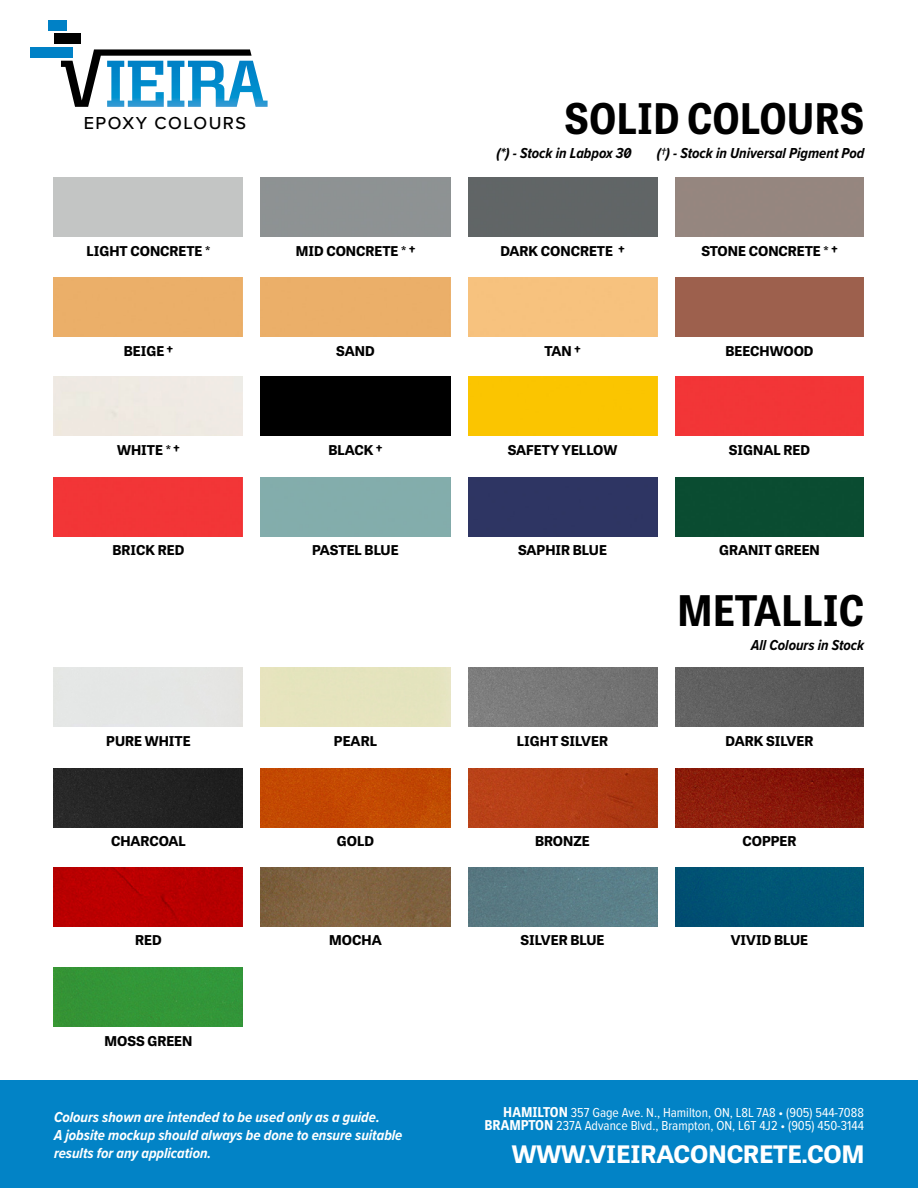
<style>
.page{position:relative;width:918px;height:1188px;background:#fff}
.page>*{position:absolute;margin:0;border:0;box-sizing:border-box;transform-origin:0 0}
.t1{font:700 42px "Tablet Gothic Narrow";color:#000}
.t2{font:700 24px "Tablet Gothic Wide";color:#fff}
.t3{font:500 18px "Proxima Nova";letter-spacing:.08em;color:#000}
.t4{font:italic 700 15px/18px "Proxima Nova Cond";color:#fff}
.t5{font:italic 700 15px "Proxima Nova Cond";color:#000}
.t6{font:700 13.5px "Tablet Gothic Wide";color:#000}
.t7{font:13.5px/13.5px "Proxima Nova Cond";color:#fff;text-align:right}
.s1{font-family:"Tablet Gothic Narrow";font-weight:700}
</style>
<div class="page">
<div style="left:0;top:1080px;width:918px;height:108px;background:#0283c6"></div>
<svg style="left:61px;top:49px;width:207px;height:58px"></svg>
<div style="left:49px;top:20px;width:18px;height:11px;background:#0081c6"></div>
<div style="left:54px;top:33px;width:27px;height:11px;background:#000"></div>
<div style="left:30px;top:47px;width:43px;height:11px;background:#0081c6"></div>
<div style="left:54px;top:278px;width:189px;height:59px;background:#ebaf69"></div>
<div style="left:54px;top:768px;width:189px;height:59px;background:#232323"></div>
<img style="left:54px;top:867px;width:189px;height:59px">
<div style="left:54px;top:477px;width:189px;height:59px;background:#f23537"></div>
<div style="left:54px;top:968px;width:189px;height:59px;background:#339637"></div>
<div style="left:261px;top:278px;width:189px;height:59px;background:#ebaf69"></div>
<img style="left:261px;top:768px;width:189px;height:59px">
<div style="left:261px;top:377px;width:189px;height:59px;background:#000"></div>
<img style="left:261px;top:867px;width:189px;height:59px">
<div style="left:468px;top:177px;width:189px;height:59px;background:#616566"></div>
<img style="left:468px;top:668px;width:189px;height:59px">
<img style="left:468px;top:768px;width:189px;height:59px">
<div style="left:468px;top:377px;width:189px;height:59px;background:#fbc500"></div>
<img style="left:468px;top:867px;width:189px;height:59px">
<div style="left:468px;top:477px;width:189px;height:59px;background:#2e3563"></div>
<img style="left:675px;top:668px;width:189px;height:59px">
<div style="left:675px;top:278px;width:189px;height:59px;background:#9d604d"></div>
<img style="left:675px;top:768px;width:189px;height:59px">
<div style="left:675px;top:377px;width:189px;height:59px;background:#f23537"></div>
<div style="left:675px;top:867px;width:189px;height:59px;background:#015474"></div>
<div style="left:675px;top:477px;width:189px;height:59px;background:#0a4c31"></div>
<h3 class="t3" style="left:84px;top:110px;width:164px">EPOXY COLOURS</h3>
<h1 class="t1" style="left:565px;top:90px;width:301px">SOLID COLOURS</h1>
<p class="t5" style="left:496px;top:142px;width:137px">(*) - Stock in Labpox 30</p>
<p class="t5" style="left:657px;top:142px;width:209px">(†) - Stock in Universal Pigment Pod</p>
<p class="t6" style="left:87px;top:241px;width:125px">LIGHT CONCRETE *</p>
<p class="t6" style="left:296px;top:241px;width:121px">MID CONCRETE * †</p>
<p class="t6" style="left:500px;top:241px;width:126px">DARK CONCRETE †</p>
<p class="t6" style="left:701px;top:241px;width:138px">STONE CONCRETE * †</p>
<p class="t6" style="left:124px;top:341px;width:51px">BEIGE †</p>
<p class="t6" style="left:336px;top:341px;width:40px">SAND</p>
<p class="t6" style="left:544px;top:341px;width:38px">TAN †</p>
<p class="t6" style="left:725px;top:341px;width:90px">BEECHWOOD</p>
<p class="t6" style="left:117px;top:440px;width:64px">WHITE * †</p>
<p class="t6" style="left:329px;top:440px;width:55px">BLACK †</p>
<p class="t6" style="left:508px;top:440px;width:111px">SAFETY YELLOW</p>
<p class="t6" style="left:729px;top:440px;width:83px">SIGNAL RED</p>
<p class="t6" style="left:112px;top:541px;width:74px">BRICK RED</p>
<p class="t6" style="left:312px;top:541px;width:88px">PASTEL BLUE</p>
<p class="t6" style="left:518px;top:541px;width:90px">SAPHIR BLUE</p>
<p class="t6" style="left:719px;top:541px;width:102px">GRANIT GREEN</p>
<h1 class="t1" style="left:677px;top:581px;width:189px">METALLIC</h1>
<p class="t5" style="left:751px;top:634px;width:115px">All Colours in Stock</p>
<p class="t6" style="left:106px;top:731px;width:86px">PURE WHITE</p>
<p class="t6" style="left:334px;top:731px;width:45px">PEARL</p>
<p class="t6" style="left:517px;top:731px;width:93px">LIGHT SILVER</p>
<p class="t6" style="left:726px;top:731px;width:89px">DARK SILVER</p>
<p class="t6" style="left:111px;top:832px;width:76px">CHARCOAL</p>
<p class="t6" style="left:337px;top:832px;width:39px">GOLD</p>
<p class="t6" style="left:535px;top:832px;width:56px">BRONZE</p>
<p class="t6" style="left:742px;top:832px;width:56px">COPPER</p>
<p class="t6" style="left:135px;top:931px;width:28px">RED</p>
<p class="t6" style="left:329px;top:931px;width:54px">MOCHA</p>
<p class="t6" style="left:521px;top:931px;width:85px">SILVER BLUE</p>
<p class="t6" style="left:731px;top:931px;width:79px">VIVID BLUE</p>
<p class="t6" style="left:104px;top:1031px;width:90px">MOSS GREEN</p>
<p class="t4" style="left:54px;top:1108px;width:350px">Colours shown are intended to be used only as a guide.<br>A jobsite mockup should always be done to ensure suitable results for any application.</p>
<p class="t7" style="left:485px;top:1105px;width:381px"><span class="s1">HAMILTON</span> 357 Gage Ave. N., Hamilton, ON, L8L 7A8 • (905) 544-7088<br><span class="s1">BRAMPTON</span> 237A Advance Blvd., Brampton, ON, L6T 4J2 • (905) 450-3144</p>
<h2 class="t2" style="left:512px;top:1137px;width:354px">WWW.VIEIRACONCRETE.COM</h2>
</div>
